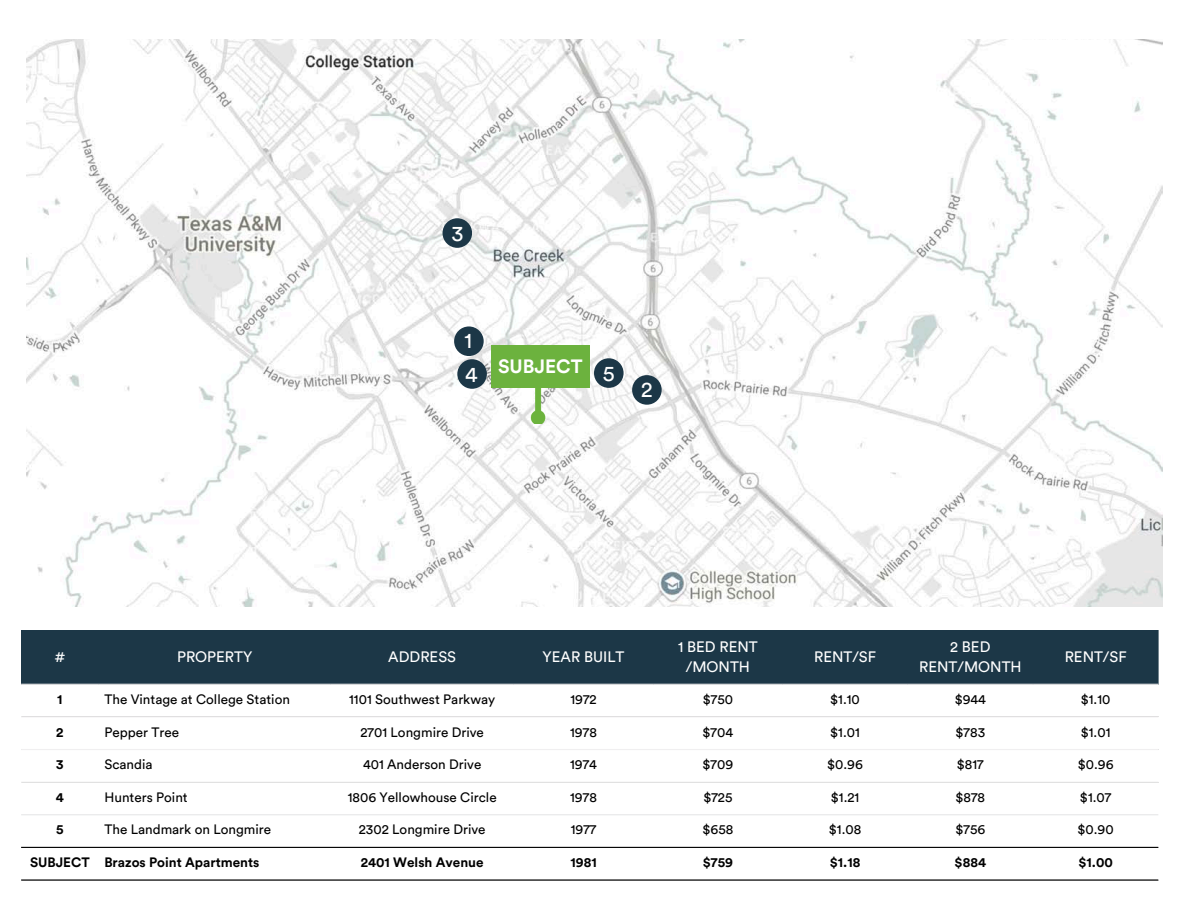
<style>
.page{position:relative;width:1188px;height:918px;background:#fff}
.page>*{position:absolute;margin:0;border:0;box-sizing:border-box;transform-origin:0 0}
.t1{font:21.75px "Circular Std";color:#fff}
.t2{font:700 19.05px "Circular Std";color:#fff}
.t3{font:15px/20.2px "Circular Std";color:#fff;text-align:center}
.t4{font:13.5px "Circular Std";color:#000}
.t5{font:700 13.5px "Circular Std";color:#000}
</style>
<div class="page">
<div style="left:21px;top:630px;width:1138px;height:55px;background:#1c3747"></div>
<hr style="left:21px;top:684px;width:1137px;height:1px;background:#f0eff0">
<hr style="left:21px;top:716px;width:1137px;height:1px;background:#f0eff0">
<hr style="left:21px;top:749px;width:1137px;height:1px;background:#f0eff0">
<hr style="left:21px;top:782px;width:1137px;height:1px;background:#f0eff0">
<hr style="left:21px;top:814px;width:1137px;height:1px;background:#e6e7e8">
<hr style="left:21px;top:847px;width:1137px;height:1px;background:#000">
<hr style="left:21px;top:879px;width:1137px;height:2px;background:#000">
<img style="left:27px;top:39px;width:1136px;height:567px">
<img style="left:497px;top:388px;width:82px;height:36px">
<div style="left:443px;top:218px;width:29px;height:30px;background:#1c3747;border-radius:50%"></div>
<div style="left:454px;top:326px;width:30px;height:30px;background:#1c3747;border-radius:50%"></div>
<div style="left:594px;top:358px;width:30px;height:30px;background:#1c3747;border-radius:50%"></div>
<div style="left:632px;top:375px;width:30px;height:30px;background:#1c3747;border-radius:50%"></div>
<div style="left:457px;top:359px;width:30px;height:30px;background:#1c3747;border-radius:50%"></div>
<div style="left:491px;top:346px;width:99px;height:42px;background:#6cb23e"></div>
<p class="t1" style="left:451px;top:223px;width:13px">3</p>
<p class="t1" style="left:464px;top:330px;width:9px">1</p>
<p class="t1" style="left:465px;top:364px;width:14px">4</p>
<p class="t2" style="left:498px;top:358px;width:86px">SUBJECT</p>
<p class="t1" style="left:603px;top:363px;width:13px">5</p>
<p class="t1" style="left:641px;top:379px;width:13px">2</p>
<p class="t3" style="left:54px;top:647px;width:13px">#</p>
<p class="t3" style="left:177px;top:647px;width:77px">PROPERTY</p>
<p class="t3" style="left:388px;top:647px;width:69px">ADDRESS</p>
<p class="t3" style="left:543px;top:647px;width:83px">YEAR BUILT</p>
<h1 class="t3" style="left:678px;top:637px;width:81px">1 BED RENT /MONTH</h1>
<p class="t3" style="left:814px;top:647px;width:63px">RENT/SF</p>
<p class="t3" style="left:919px;top:637px;width:104px">2 BED<br>RENT/MONTH</p>
<p class="t3" style="left:1065px;top:647px;width:63px">RENT/SF</p>
<p class="t5" style="left:57px;top:693px;width:7px">1</p>
<p class="t4" style="left:104px;top:693px;width:187px">The Vintage at College Station</p>
<p class="t4" style="left:349px;top:693px;width:147px">1101 Southwest Parkway</p>
<p class="t4" style="left:570px;top:693px;width:28px">1972</p>
<p class="t4" style="left:703px;top:693px;width:32px">$750</p>
<p class="t4" style="left:830px;top:693px;width:31px">$1.10</p>
<p class="t4" style="left:955px;top:693px;width:33px">$944</p>
<p class="t4" style="left:1081px;top:693px;width:31px">$1.10</p>
<p class="t5" style="left:56px;top:726px;width:9px">2</p>
<p class="t4" style="left:104px;top:726px;width:76px">Pepper Tree</p>
<p class="t4" style="left:361px;top:726px;width:125px">2701 Longmire Drive</p>
<p class="t4" style="left:570px;top:726px;width:28px">1978</p>
<p class="t4" style="left:703px;top:726px;width:32px">$704</p>
<p class="t4" style="left:830px;top:726px;width:31px">$1.01</p>
<p class="t4" style="left:956px;top:726px;width:31px">$783</p>
<p class="t4" style="left:1081px;top:726px;width:31px">$1.01</p>
<p class="t5" style="left:56px;top:758px;width:9px">3</p>
<p class="t4" style="left:104px;top:758px;width:50px">Scandia</p>
<p class="t4" style="left:363px;top:758px;width:120px">401 Anderson Drive</p>
<p class="t4" style="left:570px;top:758px;width:28px">1974</p>
<p class="t4" style="left:703px;top:758px;width:32px">$709</p>
<p class="t4" style="left:827px;top:758px;width:37px">$0.96</p>
<p class="t4" style="left:957px;top:758px;width:28px">$817</p>
<p class="t4" style="left:1078px;top:758px;width:37px">$0.96</p>
<p class="t5" style="left:56px;top:791px;width:10px">4</p>
<p class="t4" style="left:104px;top:791px;width:85px">Hunters Point</p>
<p class="t4" style="left:348px;top:791px;width:150px">1806 Yellowhouse Circle</p>
<p class="t4" style="left:570px;top:791px;width:28px">1978</p>
<p class="t4" style="left:703px;top:791px;width:31px">$725</p>
<p class="t4" style="left:831px;top:791px;width:30px">$1.21</p>
<p class="t4" style="left:956px;top:791px;width:31px">$878</p>
<p class="t4" style="left:1080px;top:791px;width:33px">$1.07</p>
<p class="t5" style="left:56px;top:824px;width:9px">5</p>
<p class="t4" style="left:104px;top:824px;width:168px">The Landmark on Longmire</p>
<p class="t4" style="left:359px;top:824px;width:128px">2302 Longmire Drive</p>
<p class="t4" style="left:571px;top:824px;width:27px">1977</p>
<p class="t4" style="left:703px;top:824px;width:32px">$658</p>
<p class="t4" style="left:829px;top:824px;width:34px">$1.08</p>
<p class="t4" style="left:955px;top:824px;width:31px">$756</p>
<p class="t4" style="left:1078px;top:824px;width:38px">$0.90</p>
<p class="t5" style="left:30px;top:856px;width:61px">SUBJECT</p>
<p class="t5" style="left:104px;top:856px;width:156px">Brazos Point Apartments</p>
<p class="t5" style="left:361px;top:856px;width:124px">2401 Welsh Avenue</p>
<p class="t5" style="left:570px;top:856px;width:28px">1981</p>
<p class="t5" style="left:703px;top:856px;width:32px">$759</p>
<p class="t5" style="left:830px;top:856px;width:32px">$1.18</p>
<p class="t5" style="left:955px;top:856px;width:33px">$884</p>
<p class="t5" style="left:1078px;top:856px;width:36px">$1.00</p>
</div>
